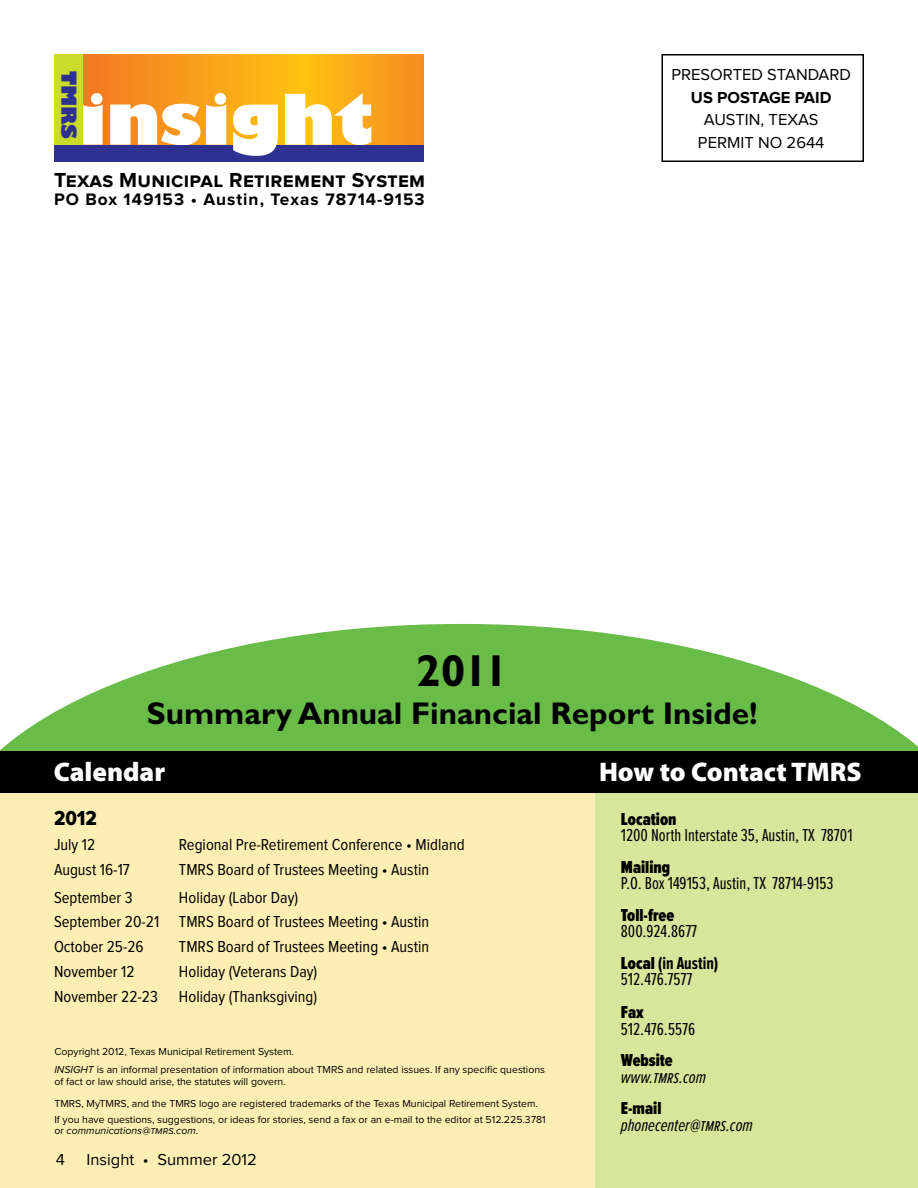
<style>
.page{position:relative;width:918px;height:1188px;background:#fff}
.page>*{position:absolute;margin:0;border:0;box-sizing:border-box;transform-origin:0 0}
.t1{font:700 45px "Gill Sans Std";color:#000}
.t2{font:700 31.5px "Gill Sans Std";color:#000}
.t3{font:900 27px "Myriad Pro";color:#fff}
.t4{font:700 21px "Proxima Nova";letter-spacing:.015em;color:#000}
.t5{font:21px "Proxima Nova Cond Extrabld";color:#000}
.t6{font:800 20.25px "Gill Sans";color:#2e3092}
.t7{font:18px/31.5px "Proxima Nova Ex Cn";color:#000}
.t8{font:900 18px "Proxima Nova Ex Cn";color:#000}
.t9{font:italic 18px "Proxima Nova Ex Cn";color:#000}
.t10{font:700 17.25px "Proxima Nova";letter-spacing:.06em;color:#000}
.t11{font:16.5px/24.8px "Proxima Nova Cond";color:#000}
.t12{font:16.5px/22.5px "Proxima Nova";color:#000;text-align:center}
.t13{font:700 16.5px "Proxima Nova";color:#000}
.t14{font:10.5px/18.8px "Proxima Nova";color:#000}
.s1{font-style:italic}
.s2{font-weight:900}
.s3{font-weight:700}
</style>
<div class="page">
<svg style="left:0;top:624px;width:918px;height:128px;fill:#6abc49"></svg>
<div style="left:0;top:752px;width:596px;height:436px;background:#fdefb3"></div>
<div style="left:596px;top:752px;width:322px;height:436px;background:#d8e69b"></div>
<div style="left:662px;top:54px;width:202px;height:108px;border:2px solid #000"></div>
<svg style="left:82px;top:54px;width:342px;height:91px;background:#f9a01a"></svg>
<svg style="left:82px;top:93px;width:21px;height:52px"></svg>
<svg style="left:110px;top:93px;width:116px;height:52px"></svg>
<svg style="left:285px;top:93px;width:86px;height:52px"></svg>
<div style="left:54px;top:54px;width:28px;height:103px;background:#cbdb2a"></div>
<div style="left:54px;top:145px;width:370px;height:16px;background:#2e3092"></div>
<svg style="left:233px;top:105px;width:45px;height:51px"></svg>
<div style="left:0;top:752px;width:918px;height:41px;background:#000"></div>
<h3 class="t6" style="left:82px;top:71px;width:70px;rotate:90deg">TMRS</h3>
<h3 class="t4" style="left:54px;top:170px;width:373px">Texas Municipal Retirement System</h3>
<h3 class="t10" style="left:54px;top:191px;width:372px">PO Box 149153 • Austin, Texas 78714-9153</h3>
<h3 class="t12" style="left:671px;top:64px;width:181px">PRESORTED STANDARD</h3>
<h3 class="t13" style="left:691px;top:90px;width:142px">US POSTAGE PAID</h3>
<h3 class="t12" style="left:698px;top:109px;width:128px">AUSTIN, TEXAS<br>PERMIT NO 2644</h3>
<h1 class="t1" style="left:416px;top:644px;width:94px">2011</h1>
<h2 class="t2" style="left:147px;top:695px;width:613px">Summary Annual Financial Report Inside!</h2>
<h3 class="t3" style="left:54px;top:754px;width:113px">Calendar</h3>
<h3 class="t3" style="left:599px;top:754px;width:264px">How to Contact TMRS</h3>
<h3 class="t5" style="left:54px;top:808px;width:44px">2012</h3>
<h3 class="t11" style="left:54px;top:833px;width:43px">July 12</h3>
<h3 class="t11" style="left:179px;top:833px;width:287px">Regional Pre-Retirement Conference • Midland</h3>
<h3 class="t11" style="left:54px;top:858px;width:77px">August 16-17</h3>
<h3 class="t11" style="left:179px;top:858px;width:252px">TMRS Board of Trustees Meeting • Austin</h3>
<h3 class="t11" style="left:54px;top:885px;width:80px">September 3</h3>
<h3 class="t11" style="left:54px;top:885px;width:377px;text-indent:125px">Holiday (Labor Day)<br>September 20-21 TMRS Board of Trustees Meeting • Austin<br>October 25-26</h3>
<h3 class="t11" style="left:179px;top:935px;width:252px">TMRS Board of Trustees Meeting • Austin</h3>
<h3 class="t11" style="left:54px;top:960px;width:82px">November 12</h3>
<h3 class="t11" style="left:179px;top:960px;width:140px">Holiday (Veterans Day)</h3>
<h3 class="t11" style="left:54px;top:985px;width:105px">November 22-23</h3>
<h3 class="t11" style="left:179px;top:985px;width:140px">Holiday (Thanksgiving)</h3>
<p class="t14" style="left:54px;top:1042px;width:492px">Copyright 2012, Texas Municipal Retirement System.<br><span class="s1">INSIGHT</span> is an informal presentation of information about TMRS and related issues. If any specific questions</p>
<p class="t14" style="left:54px;top:1070px;width:485px;line-height:22.5px">of fact or law should arise, the statutes will govern.<br>TMRS, MyTMRS, and the TMRS logo are registered trademarks of the Texas Municipal Retirement System.</p>
<p class="t14" style="left:54px;top:1114px;width:493px;line-height:11.2px">If you have questions, suggestions, or ideas for stories, send a fax or an e-mail to the editor at 512.225.3781 or <span class="s1">communications@tmrs.com</span>.</p>
<h3 class="t12" style="left:56px;top:1149px;width:11px">4</h3>
<h3 class="t12" style="left:87px;top:1149px;width:172px">Insight • Summer 2012</h3>
<h3 class="t8" style="left:621px;top:811px;width:57px">Location</h3>
<h3 class="t7" style="left:621px;top:820px;width:233px">1200 North Interstate 35, Austin, TX 78701</h3>
<h3 class="t8" style="left:621px;top:859px;width:51px">Mailing</h3>
<h3 class="t7" style="left:621px;top:868px;width:214px">P.O. Box 149153, Austin, TX 78714-9153</h3>
<h3 class="t8" style="left:621px;top:907px;width:55px">Toll-free</h3>
<h3 class="t7" style="left:621px;top:916px;width:99px">800.924.8677<br><span class="s2">Local</span> <span class="s3">(in Austin)</span></h3>
<h3 class="t7" style="left:621px;top:964px;width:73px">512.476.7577</h3>
<h3 class="t8" style="left:621px;top:1004px;width:24px">Fax</h3>
<h3 class="t7" style="left:621px;top:1014px;width:76px">512.476.5576</h3>
<h3 class="t8" style="left:621px;top:1052px;width:53px">Website</h3>
<h3 class="t9" style="left:621px;top:1069px;width:85px">www.tmrs.com</h3>
<h3 class="t8" style="left:621px;top:1100px;width:42px">E-mail</h3>
<h3 class="t9" style="left:621px;top:1117px;width:132px">phonecenter@tmrs.com</h3>
</div>
